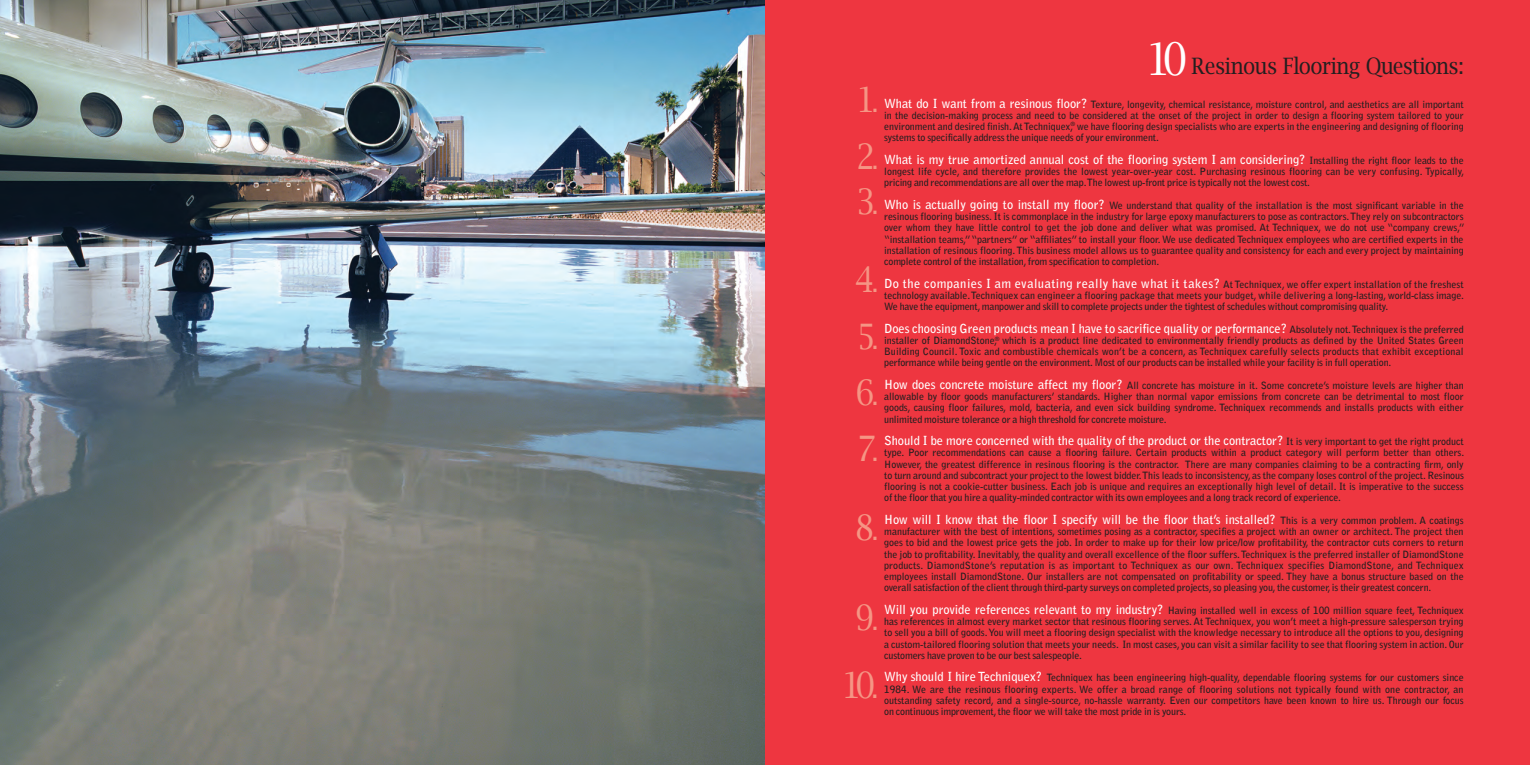
<style>
.page{position:relative;width:1530px;height:765px;background:#fff}
.page>*{position:absolute;margin:0;border:0;box-sizing:border-box;transform-origin:0 0}
.t1{font:36.25px "Lucida Bright";color:#f59584;scale:.9 1}
.t2{font:35px/56.2px "Lucida Bright";color:#f59584;scale:.9 1}
.t3{font:22.5px "Lucida Bright";letter-spacing:-.02em;color:#231f20;scale:.9 1}
.t4{font:700 12.5px "Bell Gothic";letter-spacing:-.005em;color:#fff}
.t5{font:700 10px/11.2px "Bell Gothic";letter-spacing:-.015em;color:#231f20;text-align:justify}
.t6{font:700 10px/11.2px "Bell Gothic";letter-spacing:.005em;color:#231f20}
.s1{font-size:45px;color:#fff}
.s2{font-size:12.5px;color:#fff}
.s3{font-size:10px;color:#231f20}
.s4{font-size:27.5px}
.s5{font-size:28.75px}
</style>
<div class="page">
<div style="left:765px;top:0;width:765px;height:765px;background:#ee3640"></div>
<img style="left:0;top:0;width:765px;height:765px">
<h3 class="t3" style="left:1146px;top:53px;width:354px"><span class="s1">10</span> Resinous Flooring Questions:</h3>
<p class="t5" style="left:884px;top:99px;width:581px"><span class="s2">What do I want from a resinous floor?</span> Texture, longevity, chemical resistance, moisture control, and aesthetics are all important in the decision-making process and need to be considered at the onset of the project in order to design a flooring system tailored to your environment and desired finish. At Techniquex<sup>®</sup>, we have flooring design specialists who are experts in the engineering and designing of flooring systems to specifically address the unique needs of your environment.</p>
<p class="t4" style="left:884px;top:155px;width:581px">What is my true amortized annual cost of the flooring system I am considering? <span class="s3">Installing the right floor leads to the</span></p>
<p class="t6" style="left:884px;top:166px;width:582px">longest life cycle, and therefore provides the lowest year-over-year cost. Purchasing resinous flooring can be very confusing. Typically, pricing and recommendations are all over the map. The lowest up-front price is typically not the lowest cost.</p>
<p class="t5" style="left:884px;top:200px;width:582px"><span class="s2">Who is actually going to install my floor?</span> We understand that quality of the installation is the most significant variable in the resinous flooring business. It is commonplace in the industry for large epoxy manufacturers to pose as contractors. They rely on subcontractors over whom they have little control to get the job done and deliver what was promised. At Techniquex, we do not use “company crews,” “installation teams,” “partners” or “affiliates” to install your floor. We use dedicated Techniquex employees who are certified experts in the installation of resinous flooring. This business model allows us to guarantee quality and consistency for each and every project by maintaining complete control of the installation, from specification to completion.</p>
<p class="t5" style="left:884px;top:279px;width:581px"><span class="s2">Do the companies I am evaluating really have what it takes?</span> At Techniquex, we offer expert installation of the freshest technology available. Techniquex can engineer a flooring package that meets your budget, while delivering a long-lasting, world-class image.<br>We have the equipment, manpower and skill to complete projects under the tightest of schedules without compromising quality.</p>
<p class="t4" style="left:884px;top:323px;width:581px">Does choosing Green products mean I have to sacrifice quality or performance? <span class="s3">Absolutely not. Techniquex is the preferred</span></p>
<p class="t5" style="left:884px;top:335px;width:581px">installer of DiamondStone<sup>®</sup>, which is a product line dedicated to environmentally friendly products as defined by the United States Green Building Council. Toxic and combustible chemicals won’t be a concern, as Techniquex carefully selects products that exhibit exceptional performance while being gentle on the environment. Most of our products can be installed while your facility is in full operation.</p>
<p class="t5" style="left:884px;top:380px;width:581px"><span class="s2">How does concrete moisture affect my floor?</span> All concrete has moisture in it. Some concrete’s moisture levels are higher than allowable by floor goods manufacturers’ standards. Higher than normal vapor emissions from concrete can be detrimental to most floor goods, causing floor failures, mold, bacteria, and even sick building syndrome. Techniquex recommends and installs products with either unlimited moisture tolerance or a high threshold for concrete moisture.</p>
<p class="t4" style="left:884px;top:436px;width:581px">Should I be more concerned with the quality of the product or the contractor? <span class="s3">It is very important to get the right product</span></p>
<p class="t5" style="left:884px;top:448px;width:581px">type. Poor recommendations can cause a flooring failure. Certain products within a product category will perform better than others.<br>However, the greatest difference in resinous flooring is the contractor. There are many companies claiming to be a contracting firm, only to turn around and subcontract your project to the lowest bidder. This leads to inconsistency, as the company loses control of the project. Resinous flooring is not a cookie-cutter business. Each job is unique and requires an exceptionally high level of detail. It is imperative to the success of the floor that you hire a quality-minded contractor with its own employees and a long track record of experience.</p>
<p class="t4" style="left:884px;top:515px;width:581px">How will I know that the floor I specify will be the floor that’s installed? <span class="s3">This is a very common problem. A coatings</span></p>
<p class="t5" style="left:884px;top:526px;width:581px">manufacturer with the best of intentions, sometimes posing as a contractor, specifies a project with an owner or architect. The project then goes to bid and the lowest price gets the job. In order to make up for their low price/low profitability, the contractor cuts corners to return the job to profitability. Inevitably, the quality and overall excellence of the floor suffers. Techniquex is the preferred installer of DiamondStone products. DiamondStone’s reputation is as important to Techniquex as our own. Techniquex specifies DiamondStone, and Techniquex employees install DiamondStone. Our installers are not compensated on profitability or speed. They have a bonus structure based on the overall satisfaction of the client through third-party surveys on completed projects, so pleasing you, the customer, is their greatest concern.</p>
<p class="t5" style="left:884px;top:605px;width:581px"><span class="s2">Will you provide references relevant to my industry?</span> Having installed well in excess of 100 million square feet, Techniquex has references in almost every market sector that resinous flooring serves. At Techniquex, you won’t meet a high-pressure salesperson trying to sell you a bill of goods. You will meet a flooring design specialist with the knowledge necessary to introduce all the options to you, designing a custom-tailored flooring solution that meets your needs. In most cases, you can visit a similar facility to see that flooring system in action. Our customers have proven to be our best salespeople.</p>
<p class="t5" style="left:884px;top:673px;width:581px"><span class="s2">Why should I hire Techniquex?</span> Techniquex has been engineering high-quality, dependable flooring systems for our customers since 1984. We are the resinous flooring experts. We offer a broad range of flooring solutions not typically found with one contractor, an outstanding safety record, and a single-source, no-hassle warranty. Even our competitors have been known to hire us. Through our focus on continuous improvement, the floor we will take the most pride in is yours.</p>
<h2 class="t2" style="left:856px;top:72px;width:26px">1<span class="s4">.<br></span>2<span class="s4">.</span></h2>
<h2 class="t2" style="left:857px;top:173px;width:26px">3<span class="s4">.</span></h2>
<h2 class="t2" style="left:855px;top:252px;width:27px;text-align:justify">4<span class="s4">.<br></span>5<span class="s4">.<br></span>6<span class="s4">.<br></span>7<span class="s4">.</span></h2>
<h2 class="t2" style="left:855px;top:500px;width:27px">8<span class="s4">.</span></h2>
<h2 class="t2" style="left:855px;top:590px;width:27px">9<span class="s4">.</span></h2>
<h1 class="t1" style="left:842px;top:665px;width:42px">10<span class="s5">.</span></h1>
</div>
